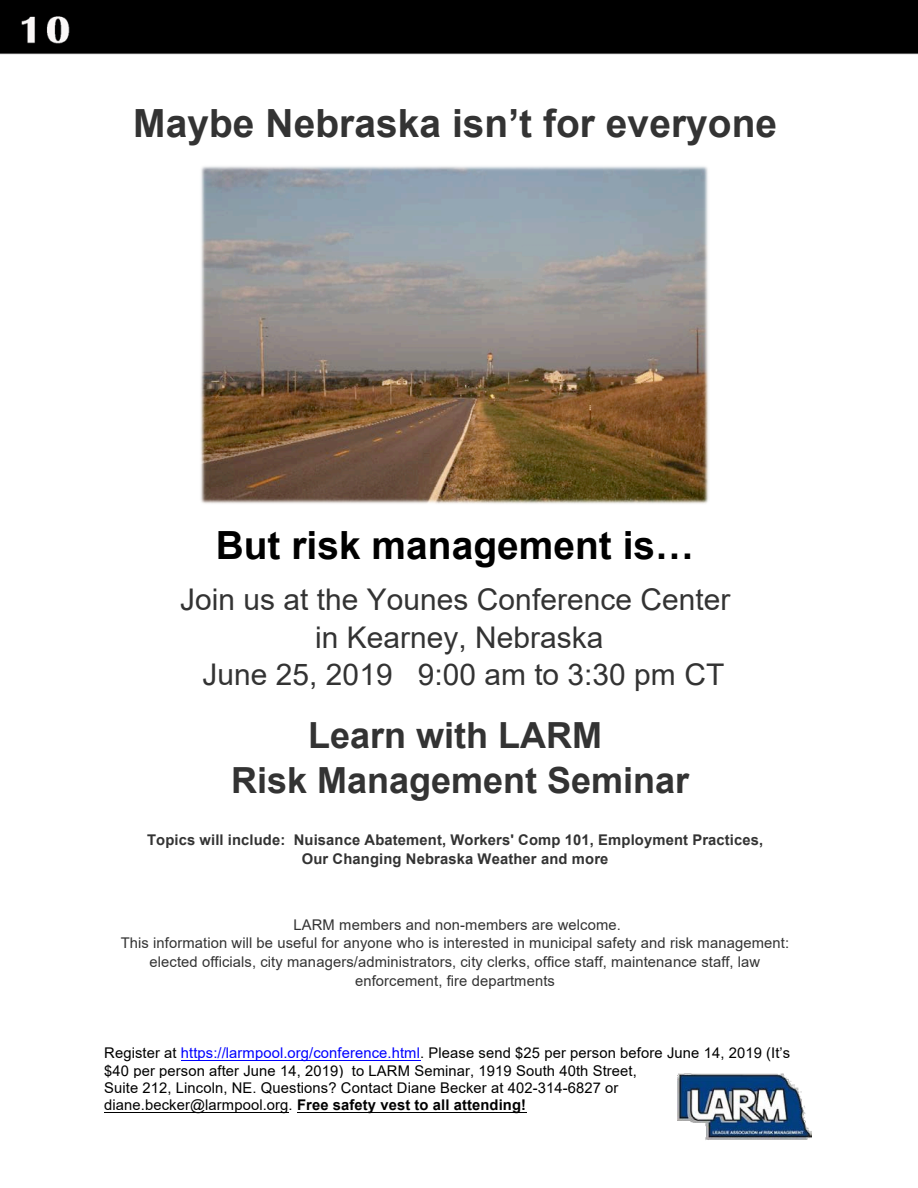
<style>
.page{position:relative;width:918px;height:1188px;background:#fff}
.page>*{position:absolute;margin:0;border:0;box-sizing:border-box;transform-origin:0 0}
.t1{font:700 38.85px "Arial";color:#333}
.t2{font:700 38.85px "Arial";color:#000}
.t3{font:700 36px/44.7px "Arial";color:#333;text-align:center}
.t4{font:29.85px/37.2px "Arial";color:#333;text-align:center}
.t5{font:14.7px/17.2px "Arial";letter-spacing:.01em;color:#000}
.t6{font:14.7px/18.9px "Arial";letter-spacing:.01em;color:#333;text-align:center}
.t7{font:700 14.7px/19px "Arial";letter-spacing:.01em;color:#333;text-align:center}
.s1{color:#00f}
.s2{font-weight:700}
</style>
<div class="page">
<div style="left:0;top:0;width:918px;height:55px;background:#000"></div>
<img style="left:678px;top:1073px;width:134px;height:67px">
<hr style="left:181px;top:1061px;width:239px;height:1px;background:#00f">
<hr style="left:104px;top:1112px;width:185px;height:1px;background:#000">
<hr style="left:297px;top:1112px;width:229px;height:1px;background:#000">
<img style="left:200px;top:166px;width:509px;height:338px">
<p class="t1" style="left:133px;top:95px;width:645px">Maybe Nebraska isn’t for everyone</p>
<p class="t2" style="left:216px;top:518px;width:480px">But risk management is…</p>
<p class="t4" style="left:180px;top:581px;width:552px">Join us at the Younes Conference Center in Kearney, Nebraska<br>June 25, 2019 9:00 am to 3:30 pm CT</p>
<p class="t3" style="left:231px;top:714px;width:460px">Learn with LARM<br>Risk Management Seminar</p>
<p class="t7" style="left:147px;top:830px;width:618px">Topics will include: Nuisance Abatement, Workers' Comp 101, Employment Practices,<br>Our Changing Nebraska Weather and more</p>
<p class="t6" style="left:121px;top:915px;width:670px">LARM members and non-members are welcome.<br>This information will be useful for anyone who is interested in municipal safety and risk management: elected officials, city managers/administrators, city clerks, office staff, maintenance staff, law enforcement, fire departments</p>
<p class="t5" style="left:104px;top:1044px;width:688px">Register at <span class="s1">https://larmpool.org/conference.html</span>. Please send $25 per person before June 14, 2019 (It’s $40 per person after June 14, 2019) to LARM Seminar, 1919 South 40th Street,<br>Suite 212, Lincoln, NE. Questions? Contact Diane Becker at 402-314-6827 or diane.becker@larmpool.org. <span class="s2">Free safety vest to all attending!</span></p>
</div>
